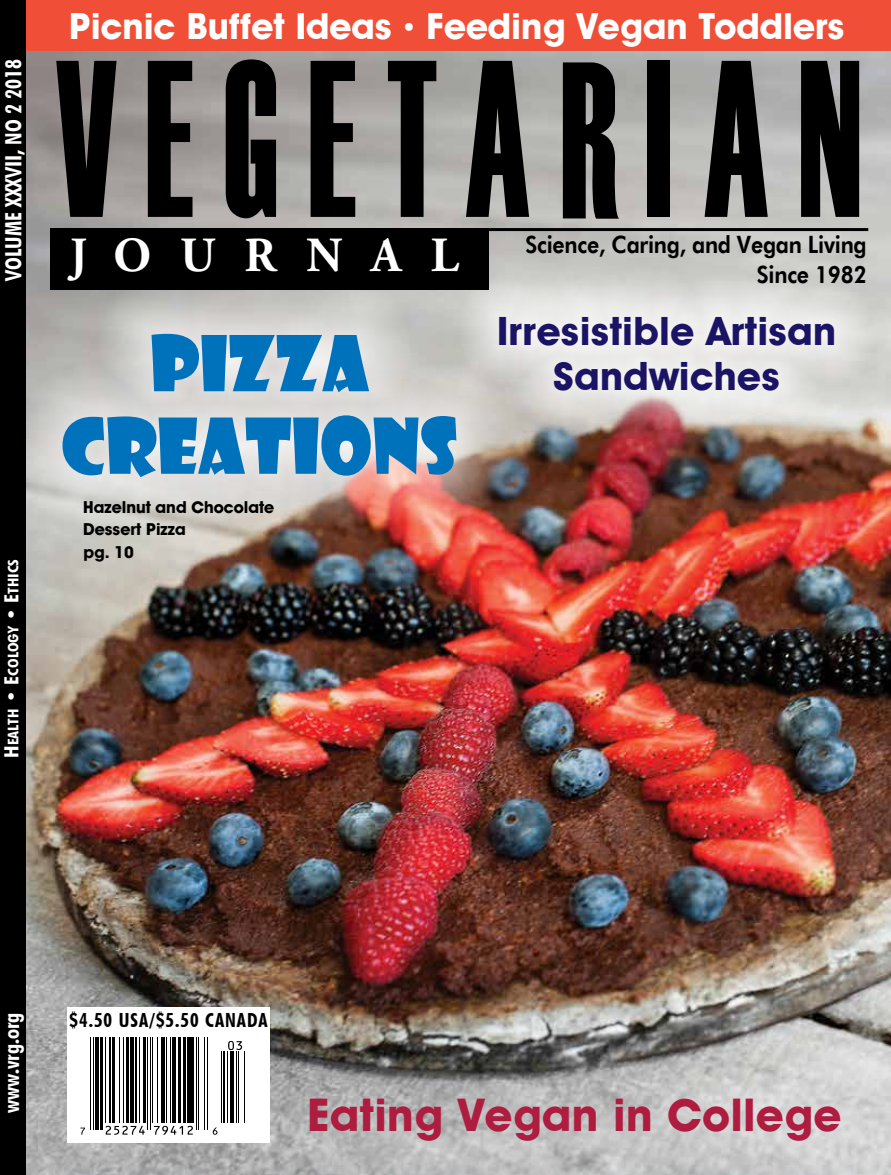
<style>
.page{position:relative;width:891px;height:1175px;background:#fff}
.page>*{position:absolute;margin:0;border:0;box-sizing:border-box;transform-origin:0 0}
.t1{font:222.75px "Haettenschweiler";letter-spacing:.2em;color:#000;scale:.67 1}
.t2{font:75px/82.5px "Showcard Gothic";color:#0072bc;text-align:center}
.t3{font:700 48.9px "Adobe Garamond Pro";letter-spacing:.6em;color:#fff;scale:.91 1}
.t4{font:45px "Avant Guard Bold SWFTE";letter-spacing:.01em;color:#ae1c3f}
.t5{font:39px/45px "Avant Guard Bold SWFTE";letter-spacing:.01em;color:#1b1464;text-align:center}
.t6{font:36px "Avant Guard Bold SWFTE";color:#fff}
.t7{font:23.85px/30px "Futuri Bold SWFTE";letter-spacing:-.01em;color:#000;text-align:right;scale:.9 1}
.t8{font:22.5px "Futuri Condensed Bold SWFTE";color:#fff}
.t9{font:19.5px "Futuri Condensed Bold SWFTE";letter-spacing:.05em;color:#000}
.t10{font:16.5px/22.5px "Avant Guard Bold SWFTE";color:#000}
.t11{font:14.7px "Futuri Condensed Bold SWFTE";color:#fff;scale:1.15 1}
.s1{font-size:19.65px}
.s2{font-size:42px}
</style>
<div class="page">
<img style="left:26px;top:51px;width:865px;height:1123px">
<div style="left:8px;top:280px;width:503px;height:251px;background:#fff;opacity:.87"></div>
<svg style="left:424px;top:233px;width:436px;height:177px;background:#c6c6c2"></svg>
<svg style="left:459px;top:277px;width:416px;height:154px"></svg>
<div style="left:26px;top:0;width:865px;height:51px;background:#f04e37"></div>
<svg style="left:249px;top:1038px;width:642px;height:136px;background:#afafae"></svg>
<div style="left:0;top:0;width:26px;height:1174px;background:#000"></div>
<div style="left:68px;top:1007px;width:202px;height:135px;background:#fff"></div>
<hr style="left:90px;top:1037px;width:1px;height:92px;background:#000">
<hr style="left:93px;top:1037px;width:1px;height:92px;background:#000">
<hr style="left:95px;top:1037px;width:2px;height:92px;background:#000">
<hr style="left:97px;top:1037px;width:1px;height:92px;background:#000">
<hr style="left:98px;top:1037px;width:1px;height:92px;background:#000">
<hr style="left:100px;top:1037px;width:2px;height:92px;background:#000">
<hr style="left:102px;top:1037px;width:1px;height:92px;background:#000">
<hr style="left:105px;top:1037px;width:1px;height:86px;background:#000">
<hr style="left:109px;top:1037px;width:1px;height:86px;background:#000">
<hr style="left:110px;top:1037px;width:1px;height:86px;background:#000">
<hr style="left:113px;top:1037px;width:1px;height:86px;background:#000">
<hr style="left:114px;top:1037px;width:1px;height:86px;background:#000">
<hr style="left:119px;top:1037px;width:1px;height:86px;background:#000">
<hr style="left:123px;top:1037px;width:1px;height:86px;background:#000">
<hr style="left:126px;top:1037px;width:2px;height:86px;background:#000">
<hr style="left:128px;top:1037px;width:1px;height:86px;background:#000">
<hr style="left:130px;top:1037px;width:1px;height:86px;background:#000">
<hr style="left:131px;top:1037px;width:2px;height:86px;background:#000">
<hr style="left:133px;top:1037px;width:1px;height:86px;background:#000">
<hr style="left:135px;top:1037px;width:1px;height:86px;background:#000">
<hr style="left:136px;top:1037px;width:1px;height:86px;background:#000">
<hr style="left:139px;top:1037px;width:1px;height:86px;background:#000">
<hr style="left:144px;top:1037px;width:1px;height:86px;background:#000">
<hr style="left:145px;top:1037px;width:1px;height:86px;background:#000">
<hr style="left:147px;top:1037px;width:1px;height:92px;background:#000">
<hr style="left:150px;top:1037px;width:1px;height:92px;background:#000">
<hr style="left:152px;top:1037px;width:1px;height:86px;background:#000">
<hr style="left:157px;top:1037px;width:1px;height:86px;background:#000">
<hr style="left:161px;top:1037px;width:1px;height:86px;background:#000">
<hr style="left:162px;top:1037px;width:2px;height:86px;background:#000">
<hr style="left:164px;top:1037px;width:1px;height:86px;background:#000">
<hr style="left:166px;top:1037px;width:1px;height:86px;background:#000">
<hr style="left:170px;top:1037px;width:1px;height:86px;background:#000">
<hr style="left:172px;top:1037px;width:2px;height:86px;background:#000">
<hr style="left:174px;top:1037px;width:1px;height:86px;background:#000">
<hr style="left:175px;top:1037px;width:1px;height:86px;background:#000">
<hr style="left:178px;top:1037px;width:2px;height:86px;background:#000">
<hr style="left:180px;top:1037px;width:1px;height:86px;background:#000">
<hr style="left:183px;top:1037px;width:2px;height:86px;background:#000">
<hr style="left:185px;top:1037px;width:1px;height:86px;background:#000">
<hr style="left:187px;top:1037px;width:1px;height:86px;background:#000">
<hr style="left:188px;top:1037px;width:1px;height:86px;background:#000">
<hr style="left:191px;top:1037px;width:1px;height:86px;background:#000">
<hr style="left:192px;top:1037px;width:1px;height:86px;background:#000">
<hr style="left:196px;top:1037px;width:1px;height:92px;background:#000">
<hr style="left:198px;top:1037px;width:1px;height:92px;background:#000">
<hr style="left:205px;top:1037px;width:1px;height:92px;background:#000">
<hr style="left:207px;top:1037px;width:1px;height:92px;background:#000">
<hr style="left:221px;top:1051px;width:1px;height:72px;background:#000">
<hr style="left:223px;top:1051px;width:1px;height:72px;background:#000">
<hr style="left:224px;top:1051px;width:1px;height:72px;background:#000">
<hr style="left:227px;top:1051px;width:1px;height:72px;background:#000">
<hr style="left:231px;top:1051px;width:1px;height:72px;background:#000">
<hr style="left:232px;top:1051px;width:1px;height:72px;background:#000">
<hr style="left:233px;top:1051px;width:1px;height:72px;background:#000">
<hr style="left:236px;top:1051px;width:1px;height:72px;background:#000">
<hr style="left:238px;top:1051px;width:1px;height:72px;background:#000">
<hr style="left:244px;top:1051px;width:1px;height:72px;background:#000">
<svg style="left:80px;top:1127px;width:5px;height:7px"></svg>
<svg style="left:213px;top:1127px;width:4px;height:7px"></svg>
<svg style="left:106px;top:1125px;width:39px;height:9px"></svg>
<svg style="left:154px;top:1125px;width:39px;height:9px"></svg>
<svg style="left:228px;top:1041px;width:14px;height:9px"></svg>
<hr style="left:487px;top:228px;width:381px;height:3px;background:#000">
<div style="left:51px;top:228px;width:438px;height:62px;background:#000"></div>
<p class="t8" style="left:-1px;top:280px;width:223px;rotate:-90deg">VOLUME XXXVII, NO 2 2018</p>
<p class="t11" style="left:4px;top:757px;width:174px;rotate:-90deg"><span class="s1">H</span>ealth <span class="s1">• E</span>cology <span class="s1">• E</span>thics</p>
<p class="t6" style="left:69px;top:4px;width:777px">Picnic Buffet Ideas <span class="s2">•</span> Feeding Vegan Toddlers</p>
<h1 class="t1" style="left:56px;top:-12px;width:1204px">VEGETARIAN</h1>
<h3 class="t3" style="left:70px;top:227px;width:429px">JOURNAL</h3>
<p class="t7" style="left:525px;top:229px;width:381px">Science, Caring, and Vegan Living<br>Since 1982</p>
<h2 class="t2" style="left:61px;top:319px;width:398px">PIZZA<br>CREATIONS</h2>
<p class="t10" style="left:83px;top:495px;width:193px">Hazelnut and Chocolate<br>Dessert Pizza<br>pg. 10</p>
<p class="t5" style="left:497px;top:308px;width:341px">Irresistible Artisan<br>Sandwiches</p>
<p class="t8" style="left:-4px;top:1113px;width:103px;rotate:-90deg">www.vrg.org</p>
<p class="t9" style="left:70px;top:1007px;width:200px">$4.50 USA/$5.50 CANADA</p>
<p class="t4" style="left:308px;top:1086px;width:535px">Eating Vegan in College</p>
</div>
